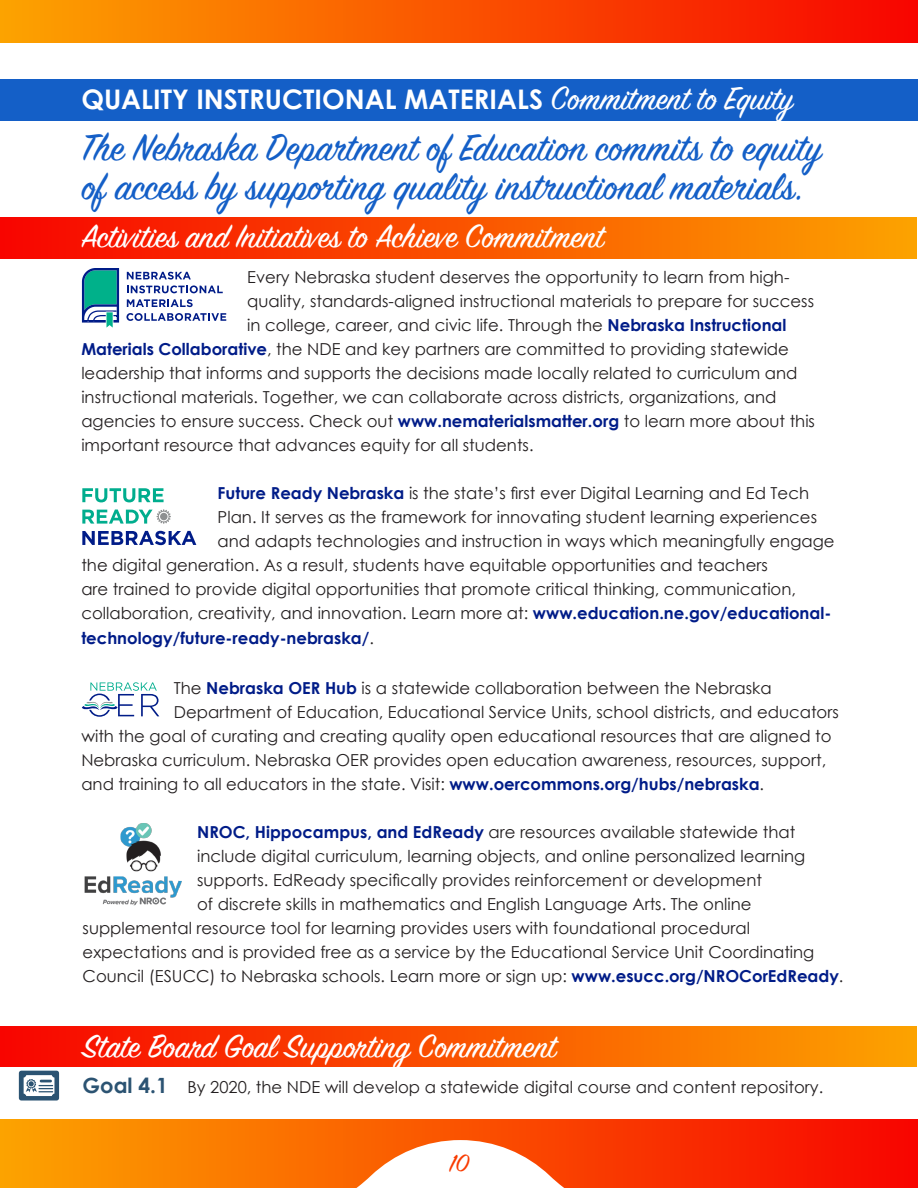
<style>
.page{position:relative;width:918px;height:1188px;background:#fff}
.page>*{position:absolute;margin:0;border:0;box-sizing:border-box;transform-origin:0 0}
.Sign_Painter_Title{font:42px/39px "Sign Painter House Script";color:#145fc7}
.Progress_Sign_Painte{font:36px "Sign Painter House Script";color:#fff}
.Progress_Sign_Painte-2{font:700 27px "Century Gothic";color:#fff}
.t1{font:27px "Sign Painter House Script";color:#f93b00}
.Body{font:16.5px/24px "Century Gothic";color:#231f20}
.Body-2{font:700 16.5px "Century Gothic";color:#001c88}
.s1{font-family:"Sign Painter House Script";font-weight:400;font-size:36px}
.s2{font-weight:700;color:#001c88}
.s3{font-weight:400;color:#231f20}
.s4{font-weight:700;font-size:21px;color:#2b5372}
</style>
<div class="page">
<div style="left:0;top:1120px;width:918px;height:68px;background:linear-gradient(to right,#fca300,#f80400)"></div>
<div style="left:0;top:0;width:918px;height:43px;background:linear-gradient(to right,#fca300,#f80400)"></div>
<svg style="left:0;top:1140px;width:918px;height:48px"></svg>
<svg style="left:19px;top:1071px;width:40px;height:30px"></svg>
<div style="left:0;top:79px;width:918px;height:41px;background:#145fc7"></div>
<div style="left:1px;top:218px;width:916px;height:40px;background:linear-gradient(to right,#f80300,#fca300)"></div>
<div style="left:1px;top:1026px;width:916px;height:41px;background:linear-gradient(to right,#f80300,#fca300)"></div>
<svg style="left:127px;top:272px;width:96px;height:21px"></svg>
<svg style="left:127px;top:299px;width:66px;height:8px"></svg>
<svg style="left:126px;top:313px;width:100px;height:8px"></svg>
<svg style="left:82px;top:268px;width:37px;height:60px"></svg>
<svg style="left:82px;top:488px;width:82px;height:14px"></svg>
<svg style="left:82px;top:531px;width:114px;height:14px"></svg>
<svg style="left:82px;top:509px;width:89px;height:15px"></svg>
<div style="left:160px;top:513px;width:8px;height:7px;background:#8e9091;border-radius:50%"></div>
<svg style="left:82px;top:682px;width:77px;height:35px"></svg>
<img style="left:84px;top:823px;width:98px;height:83px">
<p class="Progress_Sign_Painte-2" style="left:81px;top:78px;width:713px">QUALITY INSTRUCTIONAL MATERIALS <span class="s1">Commitment to Equity</span></p>
<p class="Sign_Painter_Title" style="left:81px;top:131px;width:742px">The Nebraska Department of Education commits to equity of access by supporting quality instructional materials.</p>
<p class="Progress_Sign_Painte" style="left:81px;top:214px;width:524px">Activities and Initiatives to Achieve Commitment</p>
<p class="Body" style="left:247px;top:265px;width:544px">Every Nebraska student deserves the opportunity to learn from high-</p>
<p class="Body" style="left:247px;top:289px;width:568px">quality, standards-aligned instructional materials to prepare for success</p>
<p class="Body" style="left:247px;top:313px;width:541px">in college, career, and civic life. Through the <span class="s2">Nebraska Instructional</span></p>
<p class="Body" style="left:81px;top:337px;width:709px"><span class="s2">Materials Collaborative</span>, the NDE and key partners are committed to providing statewide</p>
<p class="Body" style="left:81px;top:361px;width:718px">leadership that informs and supports the decisions made locally related to curriculum and</p>
<p class="Body" style="left:81px;top:385px;width:697px">instructional materials. Together, we can collaborate across districts, organizations, and</p>
<p class="Body" style="left:81px;top:409px;width:735px">agencies to ensure success. Check out <span class="s2">www.nematerialsmatter.org</span> to learn more about this</p>
<p class="Body" style="left:81px;top:433px;width:454px">important resource that advances equity for all students.</p>
<p class="Body" style="left:218px;top:481px;width:593px"><span class="s2">Future Ready Nebraska</span> is the state’s first ever Digital Learning and Ed Tech</p>
<p class="Body" style="left:218px;top:505px;width:601px">Plan. It serves as the framework for innovating student learning experiences</p>
<p class="Body" style="left:218px;top:529px;width:618px">and adapts technologies and instruction in ways which meaningfully engage</p>
<p class="Body" style="left:81px;top:553px;width:688px">the digital generation. As a result, students have equitable opportunities and teachers</p>
<p class="Body" style="left:81px;top:577px;width:716px">are trained to provide digital opportunities that promote critical thinking, communication,</p>
<p class="Body" style="left:81px;top:601px;width:751px">collaboration, creativity, and innovation. Learn more at: <span class="s2">www.education.ne.gov/educational-</span></p>
<p class="Body-2" style="left:81px;top:626px;width:294px">technology/future-ready-nebraska/<span class="s3">.</span></p>
<p class="Body" style="left:174px;top:676px;width:599px">The <span class="s2">Nebraska OER Hub</span> is a statewide collaboration between the Nebraska</p>
<p class="Body" style="left:174px;top:700px;width:666px">Department of Education, Educational Service Units, school districts, and educators</p>
<p class="Body" style="left:81px;top:724px;width:752px">with the goal of curating and creating quality open educational resources that are aligned to</p>
<p class="Body" style="left:81px;top:748px;width:746px">Nebraska curriculum. Nebraska OER provides open education awareness, resources, support,</p>
<p class="Body" style="left:81px;top:772px;width:684px">and training to all educators in the state. Visit: <span class="s2">www.oercommons.org/hubs/nebraska</span>.</p>
<p class="Body" style="left:197px;top:820px;width:610px"><span class="s2">NROC, Hippocampus, and EdReady</span> are resources available statewide that include digital curriculum, learning objects, and online personalized learning supports. EdReady specifically provides reinforcement or development<br>of discrete skills in mathematics and English Language Arts. The online</p>
<p class="Body" style="left:83px;top:916px;width:762px">supplemental resource tool for learning provides users with foundational procedural expectations and is provided free as a service by the Educational Service Unit Coordinating<br>Council (ESUCC) to Nebraska schools. Learn more or sign up: <span class="s2">www.esucc.org/NROCorEdReady</span>.</p>
<p class="Progress_Sign_Painte" style="left:83px;top:1024px;width:475px">State Board Goal Supporting Commitment</p>
<p class="Body" style="left:83px;top:1075px;width:742px"><span class="s4">Goal 4.1</span> By 2020, the NDE will develop a statewide digital course and content repository.</p>
<h3 class="t1" style="left:449px;top:1146px;width:21px">10</h3>
</div>
